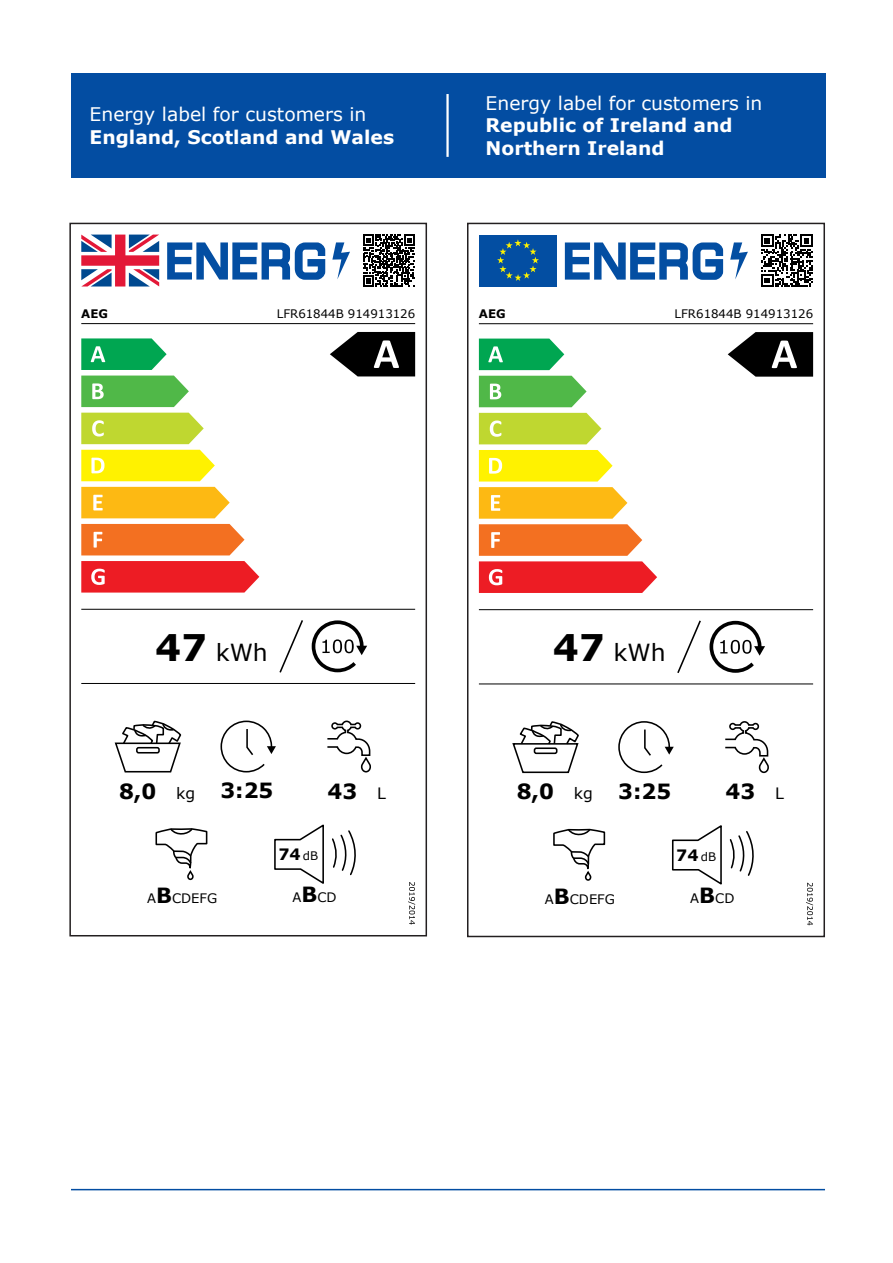
<style>
.page{position:relative;width:893px;height:1263px;background:#fff}
.page>*{position:absolute;margin:0;border:0;box-sizing:border-box;transform-origin:0 0}
.t1{font:700 36.75px "Verdana";color:#000}
.t2{font:700 36.6px "Verdana";color:#000}
.t3{font:23.55px "Verdana";color:#000}
.t4{font:700 21px "Verdana";color:#000}
.t5{font:700 18.75px/22.5px "Verdana";color:#fff}
.t6{font:18.75px "Verdana";color:#fff}
.t7{font:700 15.75px "Verdana";color:#000}
.t8{font:15.75px "Verdana";color:#000}
.t9{font:13.05px "Verdana";color:#000}
.t10{font:11.85px "Verdana";color:#000}
.t11{font:700 11.85px "Verdana";color:#000}
.s1{font-weight:400;font-size:15.75px}
.s2{font-weight:700;font-size:21px}
</style>
<div class="page">
<svg style="left:332px;top:242px;width:18px;height:37px"></svg>
<svg style="left:167px;top:242px;width:158px;height:38px"></svg>
<hr style="left:81px;top:323px;width:334px;height:1px;background:#000">
<hr style="left:81px;top:609px;width:334px;height:1px;background:#000">
<hr style="left:81px;top:683px;width:334px;height:1px;background:#000">
<svg style="left:408px;top:882px;width:7px;height:42px"></svg>
<svg style="left:81px;top:338px;width:86px;height:32px;background:#25b36a"></svg>
<svg style="left:81px;top:376px;width:108px;height:31px;background:#63bf5b"></svg>
<svg style="left:81px;top:413px;width:123px;height:31px;background:#c4da42"></svg>
<svg style="left:81px;top:450px;width:134px;height:31px;background:#fff316"></svg>
<svg style="left:81px;top:487px;width:149px;height:31px;background:#fdbe24"></svg>
<svg style="left:81px;top:524px;width:164px;height:31px;background:#f3792f"></svg>
<svg style="left:81px;top:561px;width:178px;height:32px;background:#ee2d34"></svg>
<svg style="left:81px;top:235px;width:78px;height:51px"></svg>
<svg style="left:327px;top:720px;width:44px;height:53px"></svg>
<svg style="left:114px;top:720px;width:68px;height:53px"></svg>
<svg style="left:155px;top:828px;width:53px;height:53px"></svg>
<svg style="left:279px;top:620px;width:24px;height:53px"></svg>
<svg style="left:311px;top:620px;width:56px;height:53px"></svg>
<svg style="left:274px;top:824px;width:50px;height:60px"></svg>
<svg style="left:332px;top:830px;width:24px;height:46px"></svg>
<svg style="left:220px;top:720px;width:56px;height:53px"></svg>
<svg style="left:363px;top:235px;width:52px;height:51px"></svg>
<svg style="left:330px;top:332px;width:85px;height:44px"></svg>
<div style="left:69px;top:223px;width:358px;height:713px;border:2px solid #231f20"></div>
<svg style="left:761px;top:235px;width:52px;height:52px"></svg>
<svg style="left:730px;top:242px;width:18px;height:37px"></svg>
<svg style="left:565px;top:242px;width:158px;height:38px"></svg>
<hr style="left:479px;top:323px;width:334px;height:1px;background:#000">
<hr style="left:479px;top:609px;width:334px;height:1px;background:#000">
<hr style="left:479px;top:684px;width:334px;height:1px;background:#000">
<svg style="left:806px;top:883px;width:7px;height:42px"></svg>
<svg style="left:479px;top:339px;width:85px;height:31px;background:#1fb166"></svg>
<svg style="left:479px;top:376px;width:108px;height:31px;background:#63bf5b"></svg>
<svg style="left:479px;top:413px;width:122px;height:31px;background:#c4da40"></svg>
<svg style="left:479px;top:450px;width:134px;height:31px;background:#fff316"></svg>
<svg style="left:479px;top:487px;width:178px;height:106px"></svg>
<div style="left:479px;top:235px;width:78px;height:52px;background:#034ea2"></div>
<svg style="left:497px;top:239px;width:42px;height:42px"></svg>
<svg style="left:725px;top:721px;width:44px;height:53px"></svg>
<svg style="left:511px;top:683px;width:69px;height:91px"></svg>
<svg style="left:553px;top:828px;width:53px;height:53px"></svg>
<svg style="left:677px;top:620px;width:24px;height:53px"></svg>
<svg style="left:709px;top:620px;width:56px;height:53px"></svg>
<svg style="left:672px;top:825px;width:82px;height:60px"></svg>
<svg style="left:618px;top:721px;width:56px;height:53px"></svg>
<svg style="left:728px;top:332px;width:85px;height:45px"></svg>
<div style="left:467px;top:223px;width:358px;height:714px;border:2px solid #231f20"></div>
<hr style="left:71px;top:1189px;width:754px;height:1px;background:#034da2">
<div style="left:71px;top:73px;width:754px;height:105px;background:#034da2"></div>
<hr style="left:446px;top:94px;width:3px;height:63px;background:#fff">
<p class="t6" style="left:90px;top:103px;width:278px">Energy label for customers in</p>
<p class="t5" style="left:90px;top:126px;width:306px">England, Scotland and Wales</p>
<p class="t11" style="left:81px;top:306px;width:28px">AEG</p>
<p class="t10" style="left:277px;top:306px;width:140px">LFR61844B 914913126</p>
<p class="t6" style="left:486px;top:91px;width:278px">Energy label for customers in</p>
<p class="t5" style="left:486px;top:114px;width:248px">Republic of Ireland and<br>Northern Ireland</p>
<p class="t11" style="left:479px;top:306px;width:28px">AEG</p>
<p class="t10" style="left:675px;top:306px;width:140px">LFR61844B 914913126</p>
<p class="t2" style="left:155px;top:624px;width:54px">47</p>
<p class="t3" style="left:216px;top:637px;width:54px">kWh</p>
<p class="t1" style="left:553px;top:625px;width:54px">47</p>
<p class="t3" style="left:613px;top:638px;width:54px">kWh</p>
<p class="t4" style="left:119px;top:777px;width:39px">8,0</p>
<p class="t4" style="left:176px;top:777px;width:99px"><span class="s1">kg</span> 3:25</p>
<p class="t4" style="left:328px;top:777px;width:31px">43</p>
<p class="t8" style="left:377px;top:783px;width:10px">L</p>
<p class="t4" style="left:517px;top:778px;width:39px">8,0</p>
<p class="t4" style="left:574px;top:778px;width:99px"><span class="s1">kg</span> 3:25</p>
<p class="t4" style="left:725px;top:778px;width:31px">43</p>
<p class="t8" style="left:775px;top:783px;width:10px">L</p>
<p class="t7" style="left:278px;top:844px;width:24px">74</p>
<p class="t10" style="left:303px;top:848px;width:17px">dB</p>
<p class="t7" style="left:676px;top:845px;width:24px">74</p>
<p class="t10" style="left:701px;top:849px;width:17px">dB</p>
<p class="t9" style="left:147px;top:890px;width:72px">A <span class="s2">B</span> CDEFG</p>
<p class="t9" style="left:292px;top:889px;width:46px">A<span class="s2">B</span> CD</p>
<p class="t9" style="left:545px;top:890px;width:72px">A <span class="s2">B</span> CDEFG</p>
<p class="t9" style="left:690px;top:890px;width:46px">A<span class="s2">B</span> CD</p>
</div>
